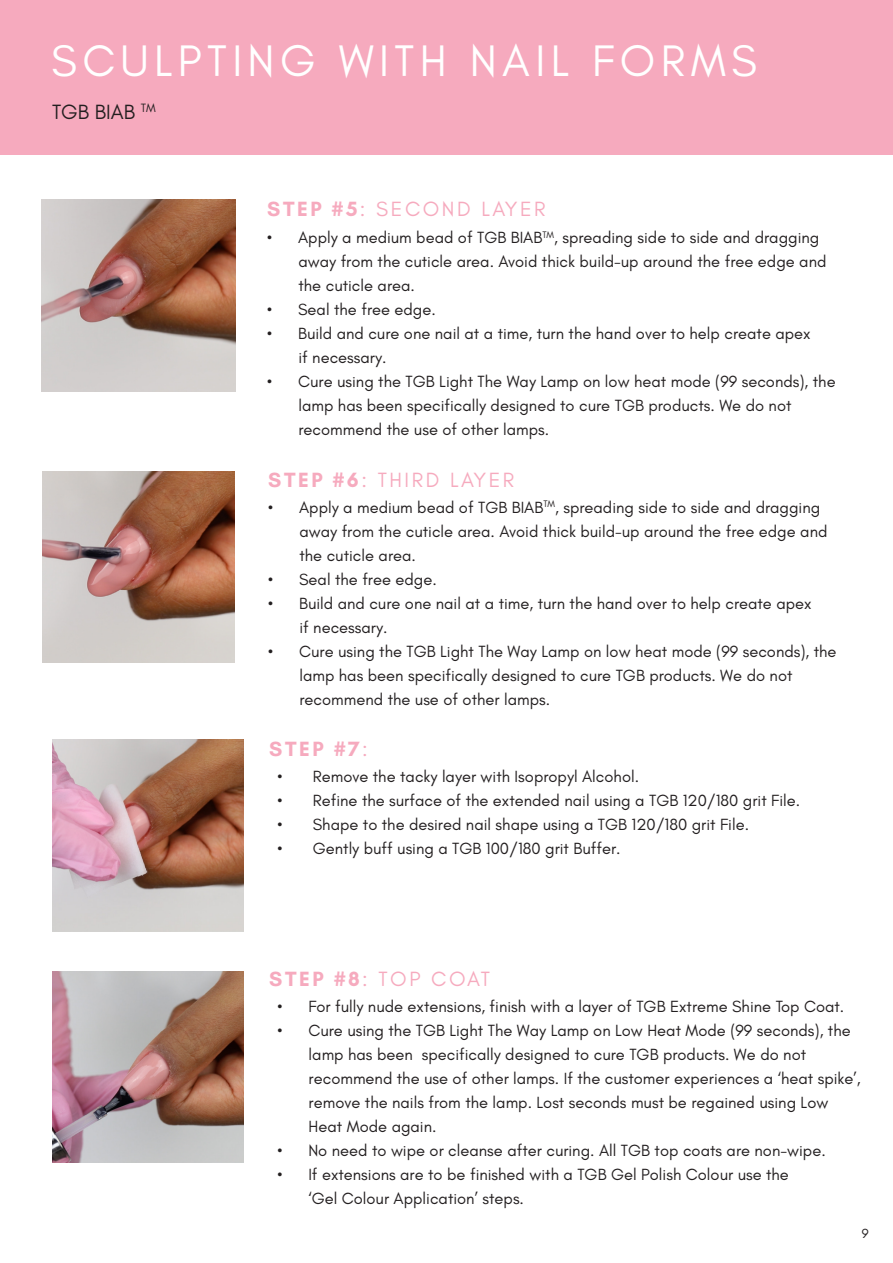
<style>
.page{position:relative;width:893px;height:1263px;background:#fff}
.page>*{position:absolute;margin:0;border:0;box-sizing:border-box;transform-origin:0 0}
.t1{font:45px "Glacial Indifference";letter-spacing:.12em;color:#fff}
.t2{font:21px "Glacial Indifference";letter-spacing:.12em;color:#f6aabe}
.t3{font:21px "Glacial Indifference";color:#231f20}
.t4{font:700 21px "Glacial Indifference";color:#f6aabe}
.t5{font:16.5px/24px "Glacial Indifference";color:#231f20}
.t6{font:13.5px "Glacial Indifference";color:#231f20}
.s1{font-weight:700}
.s2{font-weight:400}
</style>
<div class="page">
<div style="left:0;top:0;width:893px;height:154px;background:#f6aabe"></div>
<img style="left:42px;top:200px;width:193px;height:192px">
<img style="left:43px;top:471px;width:191px;height:191px">
<img style="left:52px;top:971px;width:191px;height:192px">
<img style="left:52px;top:740px;width:191px;height:191px">
<p class="t1" style="left:51px;top:36px;width:707px">SCULPTING WITH NAIL FORMS</p>
<p class="t3" style="left:52px;top:100px;width:105px">TGB BIAB <sup>TM</sup></p>
<p class="t2" style="left:267px;top:197px;width:280px"><span class="s1">STEP #5</span>: SECOND LAYER</p>
<p class="t5" style="left:298px;top:226px;width:529px;text-indent:-31px">• Apply a medium bead of TGB BIAB<sup>TM</sup>, spreading side to side and dragging away from the cuticle area. Avoid thick build-up around the free edge and the cuticle area.</p>
<p class="t5" style="left:267px;top:298px;width:170px">• Seal the free edge.</p>
<p class="t5" style="left:298px;top:322px;width:514px;text-indent:-31px">• Build and cure one nail at a time, turn the hand over to help create apex if necessary.</p>
<p class="t5" style="left:298px;top:370px;width:539px;text-indent:-31px">• Cure using the TGB Light The Way Lamp on low heat mode (99 seconds), the lamp has been specifically designed to cure TGB products. We do not recommend the use of other lamps.</p>
<p class="t2" style="left:268px;top:468px;width:248px"><span class="s1">STEP #6</span>: THIRD LAYER</p>
<p class="t5" style="left:299px;top:495px;width:529px;text-indent:-31px">• Apply a medium bead of TGB BIAB<sup>TM</sup>, spreading side to side and dragging away from the cuticle area. Avoid thick build-up around the free edge and the cuticle area.</p>
<p class="t5" style="left:268px;top:567px;width:170px">• Seal the free edge.</p>
<p class="t5" style="left:299px;top:591px;width:514px;text-indent:-31px">• Build and cure one nail at a time, turn the hand over to help create apex if necessary.</p>
<p class="t5" style="left:299px;top:639px;width:539px;text-indent:-31px">• Cure using the TGB Light The Way Lamp on low heat mode (99 seconds), the lamp has been specifically designed to cure TGB products. We do not recommend the use of other lamps.</p>
<p class="t4" style="left:269px;top:735px;width:100px">STEP #7<span class="s2">:</span></p>
<p class="t5" style="left:277px;top:764px;width:363px">• Remove the tacky layer with Isopropyl Alcohol.</p>
<p class="t5" style="left:277px;top:788px;width:524px">• Refine the surface of the extended nail using a TGB 120/180 grit File.</p>
<p class="t5" style="left:277px;top:812px;width:473px">• Shape to the desired nail shape using a TGB 120/180 grit File.</p>
<p class="t5" style="left:277px;top:836px;width:345px">• Gently buff using a TGB 100/180 grit Buffer.</p>
<p class="t2" style="left:269px;top:968px;width:222px"><span class="s1">STEP #8</span>: TOP COAT</p>
<p class="t5" style="left:277px;top:995px;width:568px">• For fully nude extensions, finish with a layer of TGB Extreme Shine Top Coat.</p>
<p class="t5" style="left:309px;top:1019px;width:554px;text-indent:-31px">• Cure using the TGB Light The Way Lamp on Low Heat Mode (99 seconds), the lamp has been specifically designed to cure TGB products. We do not recommend the use of other lamps. If the customer experiences a ‘heat spike’, remove the nails from the lamp. Lost seconds must be regained using Low Heat Mode again.</p>
<p class="t5" style="left:277px;top:1139px;width:550px">• No need to wipe or cleanse after curing. All TGB top coats are non-wipe.</p>
<p class="t5" style="left:277px;top:1163px;width:513px">• If extensions are to be finished with a TGB Gel Polish Colour use the</p>
<p class="t5" style="left:308px;top:1187px;width:217px">‘Gel Colour Application’ steps.</p>
<p class="t6" style="left:862px;top:1226px;width:8px">9</p>
</div>
